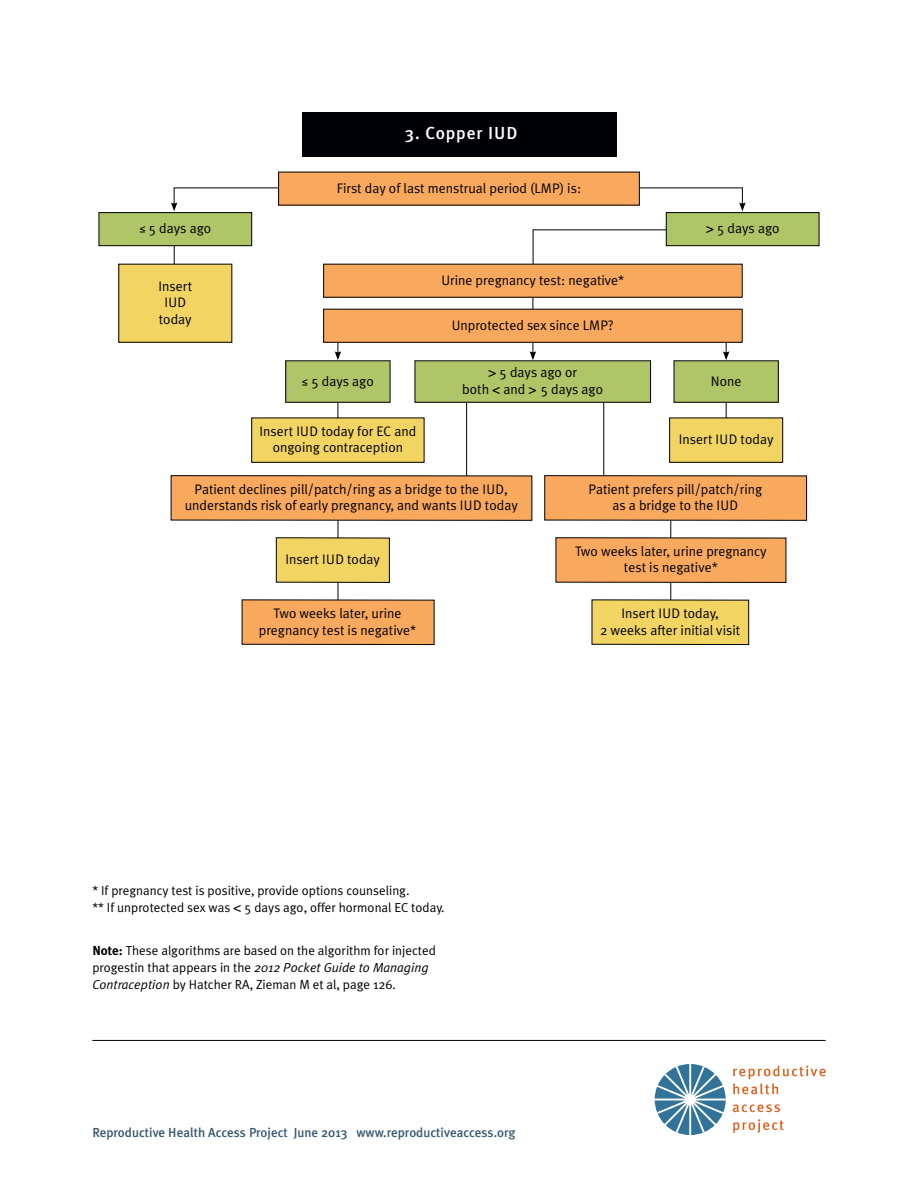
<style>
.page{position:relative;width:918px;height:1188px;background:#fff}
.page>*{position:absolute;margin:0;border:0;box-sizing:border-box;transform-origin:0 0}
.t1{font:500 17.4px "Meta Plus";letter-spacing:.05em;color:#fff}
.chart_text{font:13.8px/16.8px "Meta Plus Normal";color:#000006;text-align:center}
.text_bottom{font:13.05px/17.1px "Meta Plus Normal";color:#000006}
.text_bottom-2{font:500 13.05px "Meta Plus";color:#3b5a6f}
.s1{font-family:"Frutiger"}
.s2{font-family:"Frutiger";font-size:13.8px}
.s3{font-family:"Meta Plus";font-weight:700}
.s4{font-style:italic}
</style>
<div class="page">
<svg style="left:655px;top:1064px;width:71px;height:71px"></svg>
<svg style="left:733px;top:1065px;width:93px;height:29px"></svg>
<svg style="left:733px;top:1104px;width:47px;height:8px"></svg>
<svg style="left:733px;top:1119px;width:51px;height:14px"></svg>
<svg style="left:171px;top:188px;width:120px;height:23px"></svg>
<svg style="left:623px;top:188px;width:123px;height:23px"></svg>
<hr style="left:726px;top:390px;width:1px;height:56px;background:#000006">
<svg style="left:533px;top:229px;width:171px;height:35px"></svg>
<hr style="left:174px;top:239px;width:1px;height:36px;background:#000006">
<hr style="left:338px;top:514px;width:1px;height:37px;background:#000006">
<hr style="left:338px;top:581px;width:1px;height:36px;background:#000006">
<hr style="left:671px;top:514px;width:1px;height:37px;background:#000006">
<hr style="left:671px;top:571px;width:1px;height:37px;background:#000006">
<hr style="left:533px;top:316px;width:1px;height:38px;background:#000006">
<svg style="left:530px;top:351px;width:6px;height:9px"></svg>
<hr style="left:533px;top:281px;width:1px;height:52px;background:#000006">
<hr style="left:726px;top:316px;width:1px;height:38px;background:#000006">
<svg style="left:723px;top:351px;width:6px;height:9px"></svg>
<hr style="left:338px;top:319px;width:1px;height:35px;background:#000006">
<svg style="left:335px;top:351px;width:6px;height:9px"></svg>
<hr style="left:466px;top:394px;width:1px;height:104px;background:#000006">
<hr style="left:338px;top:394px;width:1px;height:40px;background:#000006">
<hr style="left:603px;top:394px;width:1px;height:93px;background:#000006">
<hr style="left:92px;top:1040px;width:734px;height:1px;background:#000006">
<div style="left:302px;top:112px;width:314px;height:45px;background:#000006"></div>
<div style="left:279px;top:172px;width:360px;height:33px;background:#f9a95d"></div>
<div style="left:99px;top:213px;width:153px;height:33px;background:#b0c567"></div>
<div style="left:99px;top:212px;width:153px;height:34px;border:1px solid #000006"></div>
<div style="left:666px;top:213px;width:153px;height:33px;background:#b0c567"></div>
<div style="left:666px;top:212px;width:153px;height:34px;border:1px solid #000006"></div>
<div style="left:324px;top:264px;width:418px;height:33px;background:#f9a95d"></div>
<div style="left:119px;top:264px;width:113px;height:78px;background:#f2d463"></div>
<div style="left:119px;top:264px;width:113px;height:79px;border:1px solid #000006"></div>
<div style="left:670px;top:418px;width:113px;height:44px;background:#f2d463"></div>
<div style="left:669px;top:418px;width:114px;height:45px;border:1px solid #000006"></div>
<div style="left:286px;top:361px;width:104px;height:41px;background:#b0c567"></div>
<div style="left:415px;top:361px;width:236px;height:41px;background:#b0c567"></div>
<div style="left:324px;top:309px;width:418px;height:33px;background:#f9a95d"></div>
<div style="left:323px;top:309px;width:419px;height:34px;border:1px solid #000006"></div>
<div style="left:674px;top:361px;width:104px;height:41px;background:#b0c567"></div>
<div style="left:171px;top:476px;width:361px;height:44px;background:#f9a95d"></div>
<div style="left:556px;top:538px;width:230px;height:44px;background:#f9a95d"></div>
<div style="left:545px;top:476px;width:262px;height:44px;background:#f9a95d"></div>
<div style="left:545px;top:475px;width:262px;height:46px;border:1px solid #000006"></div>
<div style="left:276px;top:538px;width:113px;height:44px;background:#f2d463"></div>
<div style="left:276px;top:538px;width:114px;height:45px;border:1px solid #000006"></div>
<div style="left:592px;top:600px;width:157px;height:45px;background:#f2d463"></div>
<div style="left:592px;top:600px;width:157px;height:45px;border:1px solid #000006"></div>
<div style="left:242px;top:600px;width:192px;height:45px;background:#f9a95d"></div>
<div style="left:242px;top:600px;width:192px;height:45px;border:1px solid #000006"></div>
<div style="left:252px;top:418px;width:172px;height:44px;background:#f2d463"></div>
<div style="left:251px;top:418px;width:173px;height:45px;border:1px solid #000006"></div>
<p class="t1" style="left:405px;top:123px;width:114px">3. Copper IUD</p>
<p class="chart_text" style="left:337px;top:179px;width:246px">First day of last menstrual period (LMP) is:</p>
<p class="chart_text" style="left:139px;top:220px;width:73px">≤ 5 days ago</p>
<p class="chart_text" style="left:706px;top:220px;width:75px"><span class="s1">&gt;</span> 5 days ago</p>
<p class="chart_text" style="left:441px;top:271px;width:184px">Urine pregnancy test: negative*</p>
<p class="chart_text" style="left:159px;top:277px;width:35px">Insert<br>IUD today</p>
<p class="chart_text" style="left:452px;top:316px;width:164px">Unprotected sex since LMP?</p>
<p class="chart_text" style="left:302px;top:372px;width:73px">≤ 5 days ago</p>
<p class="chart_text" style="left:462px;top:364px;width:142px"><span class="s1">&gt;</span> 5 days ago or<br>both <span class="s1">&lt;</span> and <span class="s1">&gt;</span> 5 days ago</p>
<p class="chart_text" style="left:260px;top:422px;width:158px">Insert IUD today for EC and ongoing contraception</p>
<p class="chart_text" style="left:711px;top:372px;width:32px">None</p>
<p class="chart_text" style="left:679px;top:431px;width:96px">Insert IUD today</p>
<p class="chart_text" style="left:185px;top:480px;width:335px">Patient declines pill/patch/ring as a bridge to the IUD, understands risk of early pregnancy, and wants IUD today</p>
<p class="chart_text" style="left:285px;top:551px;width:96px">Insert IUD today</p>
<p class="chart_text" style="left:259px;top:605px;width:159px">Two weeks later, urine pregnancy test is negative*</p>
<p class="chart_text" style="left:589px;top:480px;width:175px">Patient prefers pill/patch/ring as a bridge to the IUD</p>
<p class="chart_text" style="left:575px;top:542px;width:193px">Two weeks later, urine pregnancy test is negative*</p>
<p class="chart_text" style="left:600px;top:605px;width:142px">Insert IUD today,<br>2 weeks after initial visit</p>
<p class="text_bottom" style="left:92px;top:881px;width:319px">* If pregnancy test is positive, provide options counseling.</p>
<p class="text_bottom" style="left:92px;top:898px;width:354px">** If unprotected sex was <span class="s2">&lt;</span> 5 days ago, offer hormonal EC today.</p>
<p class="text_bottom" style="left:92px;top:942px;width:345px"><span class="s3">Note:</span> These algorithms are based on the algorithm for injected progestin that appears in the <span class="s4">2012 Pocket Guide to Managing<br>Contraception</span> by Hatcher RA, Zieman M et al, page 126.</p>
<p class="text_bottom-2" style="left:92px;top:1125px;width:425px">Reproductive Health Access Project June 2013 www.reproductiveaccess.org</p>
</div>
